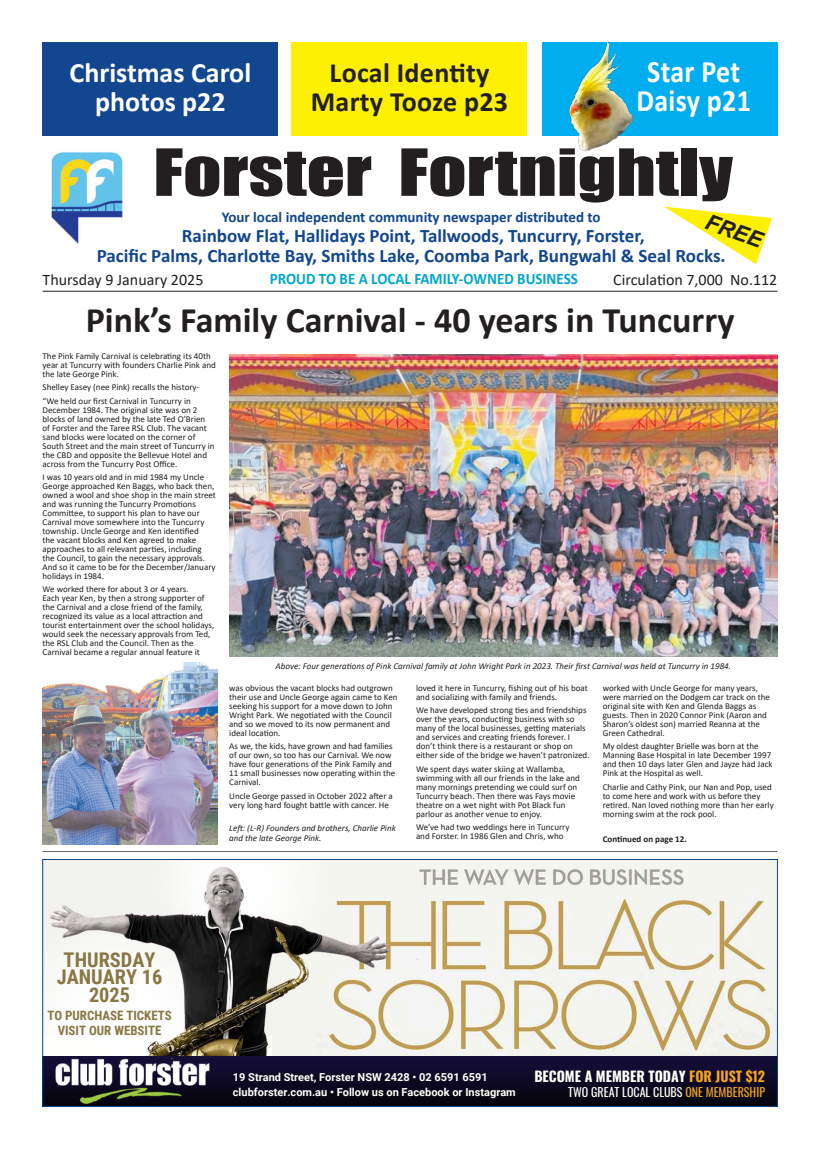
<style>
.page{position:relative;width:820px;height:1149px;background:#fff}
.page>*{position:absolute;margin:0;border:0;box-sizing:border-box;transform-origin:0 0}
.t1{font:60px "Impact";color:#231f20;scale:1.25 1}
.t2{font:700 36px "Calibri";color:#231f20}
.t3{font:700 31.4px/29px "Calibri";letter-spacing:.01em;color:#fff;text-align:center;scale:.89 1}
.t4{font:700 28px/29px "Calibri";letter-spacing:.01em;color:#231f20;text-align:center}
.t5{font:700 28px/29px "Calibri";color:#fff;text-align:center}
.t6{font:italic 700 21.9px "Arial";color:#231f20}
.t7{font:700 20.3px/17.3px "Roboto Condensed";color:#897744;text-align:center}
.t8{font:700 19px/20px "Calibri";color:#12468e;text-align:center}
.t9{font:16px "Calibri";color:#231f20}
.t10{font:700 16px "Calibri";color:#00a7cf;scale:.94 1}
.t11{font:700 15px "Calibri";color:#12468e}
.t12{font:700 14px "Oswald";color:#fffff9}
.t13{font:700 12.9px/14.3px "Roboto Condensed";color:#897744;text-align:center}
.t14{font:12px "Oswald";color:#fffff9}
.t15{font:700 11px/15px "Roboto";color:#fffff9}
.t16{font:9px/9px "Calibri";color:#231f20}
.t17{font:italic 9px/10px "Calibri";color:#231f20}
.t18{font:700 9px "Calibri";color:#231f20}
.s1{color:#f3a41e}
</style>
<div class="page">
<hr style="left:43px;top:290px;width:734px;height:1px;background:#231f20">
<div style="left:291px;top:43px;width:236px;height:93px;background:#fdf002"></div>
<div style="left:43px;top:43px;width:235px;height:93px;background:#12468e"></div>
<div style="left:541px;top:43px;width:236px;height:93px;background:#00aeef"></div>
<svg style="left:664px;top:206px;width:107px;height:58px"></svg>
<img style="left:52px;top:152px;width:70px;height:92px">
<hr style="left:43px;top:850px;width:734px;height:1px;background:#231f20">
<img style="left:229px;top:354px;width:548px;height:302px">
<img style="left:43px;top:662px;width:174px;height:182px">
<img style="left:419px;top:860px;width:356px;height:195px">
<img style="left:44px;top:860px;width:375px;height:195px">
<img style="left:44px;top:1055px;width:731px;height:49px">
<img style="left:46px;top:1058px;width:169px;height:46px">
<svg style="left:168px;top:1057px;width:4px;height:5px"></svg>
<div style="left:42px;top:858px;width:735px;height:248px;border:1px solid #024488"></div>
<img style="left:546px;top:42px;width:105px;height:110px">
<h3 class="t5" style="left:69px;top:58px;width:183px">Christmas Carol photos p22</h3>
<h3 class="t3" style="left:636px;top:56px;width:130px">Star Pet<br>Daisy p21</h3>
<h3 class="t4" style="left:310px;top:58px;width:199px">Local Identity<br>Marty Tooze p23</h3>
<h1 class="t1" style="left:153px;top:126px;width:465px">Forster Fortnightly</h1>
<h3 class="t11" style="left:222px;top:206px;width:380px">Your local independent community newspaper distributed to</h3>
<h3 class="t8" style="left:97px;top:225px;width:630px">Rainbow Flat, Hallidays Point, Tallwoods, Tuncurry, Forster,<br>Pacific Palms, Charlotte Bay, Smiths Lake, Coomba Park, Bungwahl &amp; Seal Rocks.</h3>
<h3 class="t6" style="left:711px;top:207px;width:60px;rotate:20deg">FREE</h3>
<h3 class="t9" style="left:43px;top:268px;width:162px">Thursday 9 January 2025</h3>
<h3 class="t10" style="left:269px;top:267px;width:329px">PROUD TO BE A LOCAL FAMILY-OWNED BUSINESS</h3>
<h3 class="t9" style="left:613px;top:268px;width:166px">Circulation 7,000 No.112</h3>
<h2 class="t2" style="left:86px;top:294px;width:650px">Pink’s Family Carnival - 40 years in Tuncurry</h2>
<p class="t16" style="left:43px;top:351px;width:175px">The Pink Family Carnival is celebrating its 40th year at Tuncurry with founders Charlie Pink and the late George Pink.</p>
<p class="t16" style="left:43px;top:380px;width:158px;line-height:13.2px">Shelley Easey (nee Pink) recalls the history-“We held our first Carnival in Tuncurry in</p>
<p class="t16" style="left:43px;top:405px;width:173px">December 1984. The original site was on 2 blocks of land owned by the late Ted O’Brien of Forster and the Taree RSL Club. The vacant sand blocks were located on the corner of South Street and the main street of Tuncurry in the CBD and opposite the Bellevue Hotel and across from the Tuncurry Post Office.</p>
<p class="t16" style="left:43px;top:472px;width:175px">I was 10 years old and in mid 1984 my Uncle George approached Ken Baggs, who back then, owned a wool and shoe shop in the main street and was running the Tuncurry Promotions Committee, to support his plan to have our Carnival move somewhere into the Tuncurry township. Uncle George and Ken identified<br>the vacant blocks and Ken agreed to make approaches to all relevant parties, including the Council, to gain the necessary approvals.<br>And so it came to be for the December/January holidays in 1984.</p>
<p class="t16" style="left:43px;top:584px;width:173px">We worked there for about 3 or 4 years.<br>Each year Ken, by then a strong supporter of the Carnival and a close friend of the family, recognized its value as a local attraction and tourist entertainment over the school holidays, would seek the necessary approvals from Ted, the RSL Club and the Council. Then as the Carnival became a regular annual feature it</p>
<p class="t16" style="left:229px;top:683px;width:170px">was obvious the vacant blocks had outgrown their use and Uncle George again came to Ken seeking his support for a move down to John Wright Park. We negotiated with the Council and so we moved to its now permanent and ideal location.</p>
<p class="t16" style="left:229px;top:741px;width:167px">As we, the kids, have grown and had families of our own, so too has our Carnival. We now have four generations of the Pink Family and 11 small businesses now operating within the Carnival.</p>
<p class="t16" style="left:229px;top:790px;width:165px">Uncle George passed in October 2022 after a very long hard fought battle with cancer. He</p>
<p class="t17" style="left:275px;top:660px;width:457px">Above: Four generations of Pink Carnival family at John Wright Park in 2023. Their first Carnival was held at Tuncurry in 1984.</p>
<p class="t16" style="left:602px;top:683px;width:169px">worked with Uncle George for many years, were married on the Dodgem car track on the original site with Ken and Glenda Baggs as guests. Then in 2020 Connor Pink (Aaron and Sharon’s oldest son) married Reanna at the Green Cathedral.</p>
<p class="t16" style="left:602px;top:741px;width:171px">My oldest daughter Brielle was born at the Manning Base Hospital in late December 1997 and then 10 days later Glen and Jayze had Jack Pink at the Hospital as well.</p>
<p class="t16" style="left:602px;top:781px;width:172px">Charlie and Cathy Pink, our Nan and Pop, used to come here and work with us before they retired. Nan loved nothing more than her early morning swim at the rock pool.</p>
<p class="t16" style="left:416px;top:683px;width:173px">loved it here in Tuncurry, fishing out of his boat and socializing with family and friends.</p>
<p class="t16" style="left:416px;top:705px;width:175px">We have developed strong ties and friendships over the years, conducting business with so many of the local businesses, getting materials and services and creating friends forever. I don’t think there is a restaurant or shop on either side of the bridge we haven’t patronized.</p>
<p class="t16" style="left:416px;top:763px;width:165px">We spent days water skiing at Wallamba, swimming with all our friends in the lake and many mornings pretending we could surf on Tuncurry beach. Then there was Fays movie theatre on a wet night with Pot Black fun parlour as another venue to enjoy.</p>
<p class="t16" style="left:416px;top:821px;width:155px">We’ve had two weddings here in Tuncurry and Forster. In 1986 Glen and Chris, who</p>
<p class="t17" style="left:229px;top:822px;width:168px">Left: (L-R) Founders and brothers, Charlie Pink and the late George Pink.</p>
<p class="t18" style="left:602px;top:832px;width:85px">Continued on page 12.</p>
<h3 class="t7" style="left:57px;top:950px;width:107px">THURSDAY<br>JANUARY 16<br>2025</h3>
<h3 class="t13" style="left:47px;top:1007px;width:126px">TO PURCHASE TICKETS<br>VISIT OUR WEBSITE</h3>
<p class="t15" style="left:233px;top:1069px;width:284px">19 Strand Street, Forster NSW 2428 • 02 6591 6591 clubforster.com.au • Follow us on Facebook or Instagram</p>
<h3 class="t12" style="left:534px;top:1068px;width:232px">BECOME A MEMBER TODAY <span class="s1">FOR JUST $12</span></h3>
<h3 class="t14" style="left:568px;top:1081px;width:198px">TWO GREAT LOCAL CLUBS <span class="s1">ONE MEMBERSHIP</span></h3>
</div>
